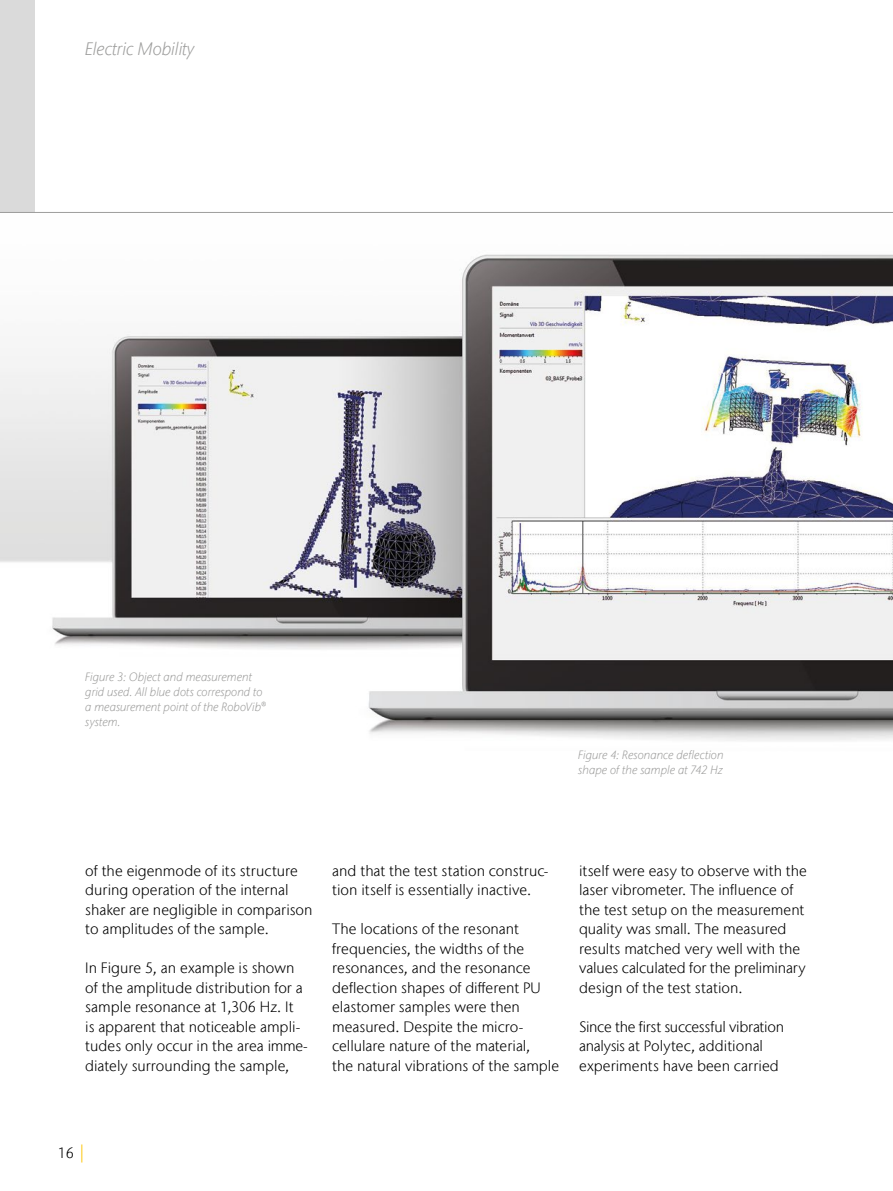
<style>
.page{position:relative;width:893px;height:1191px;background:#fff}
.page>*{position:absolute;margin:0;border:0;box-sizing:border-box;transform-origin:0 0}
.t1{font:italic 300 18px "Stone Sans IIITC Com";color:#9d9d9c}
.t2{font:300 15px/19.5px "Stone Sans IIITC Com";color:#000}
.t3{font:italic 300 12px/15px "Stone Sans IIITC Com";letter-spacing:.005em;color:#9d9d9c}
.s1{font-size:18px;color:#fdc300}
</style>
<div class="page">
<img style="left:0;top:254px;width:893px;height:487px">
<div style="left:0;top:0;width:34px;height:213px;background:#dadada"></div>
<hr style="left:0;top:212px;width:893px;height:1px;background:#9d9d9c">
<p class="t1" style="left:85px;top:38px;width:111px">Electric Mobility</p>
<p class="t3" style="left:85px;top:669px;width:182px">Figure 3: Object and measurement grid used. All blue dots correspond to a measurement point of the RoboVib® system.</p>
<p class="t3" style="left:578px;top:747px;width:147px">Figure 4: Resonance deflection shape of the sample at 742 Hz</p>
<p class="t2" style="left:85px;top:861px;width:229px">of the eigenmode of its structure during operation of the internal shaker are negligible in comparison to amplitudes of the sample.</p>
<p class="t2" style="left:85px;top:958px;width:224px">In Figure 5, an example is shown of the amplitude distribution for a sample resonance at 1,306 Hz. It<br>is apparent that noticeable ampli&shy;tudes only occur in the area imme&shy;diately surrounding the sample,</p>
<p class="t2" style="left:332px;top:861px;width:218px">and that the test station construc&shy;tion itself is essentially inactive.</p>
<p class="t2" style="left:332px;top:919px;width:229px">The locations of the resonant frequencies, the widths of the resonances, and the resonance deflection shapes of different PU elastomer samples were then measured. Despite the micro&shy;cellulare nature of the material,<br>the natural vibrations of the sample</p>
<p class="t2" style="left:579px;top:861px;width:229px">itself were easy to observe with the laser vibrometer. The influence of the test setup on the measurement quality was small. The measured results matched very well with the values calculated for the preliminary design of the test station.</p>
<p class="t2" style="left:579px;top:1017px;width:207px">Since the first successful vibration analysis at Polytec, additional experiments have been carried</p>
<p class="t2" style="left:58px;top:1143px;width:29px">16 <span class="s1">|</span></p>
</div>
